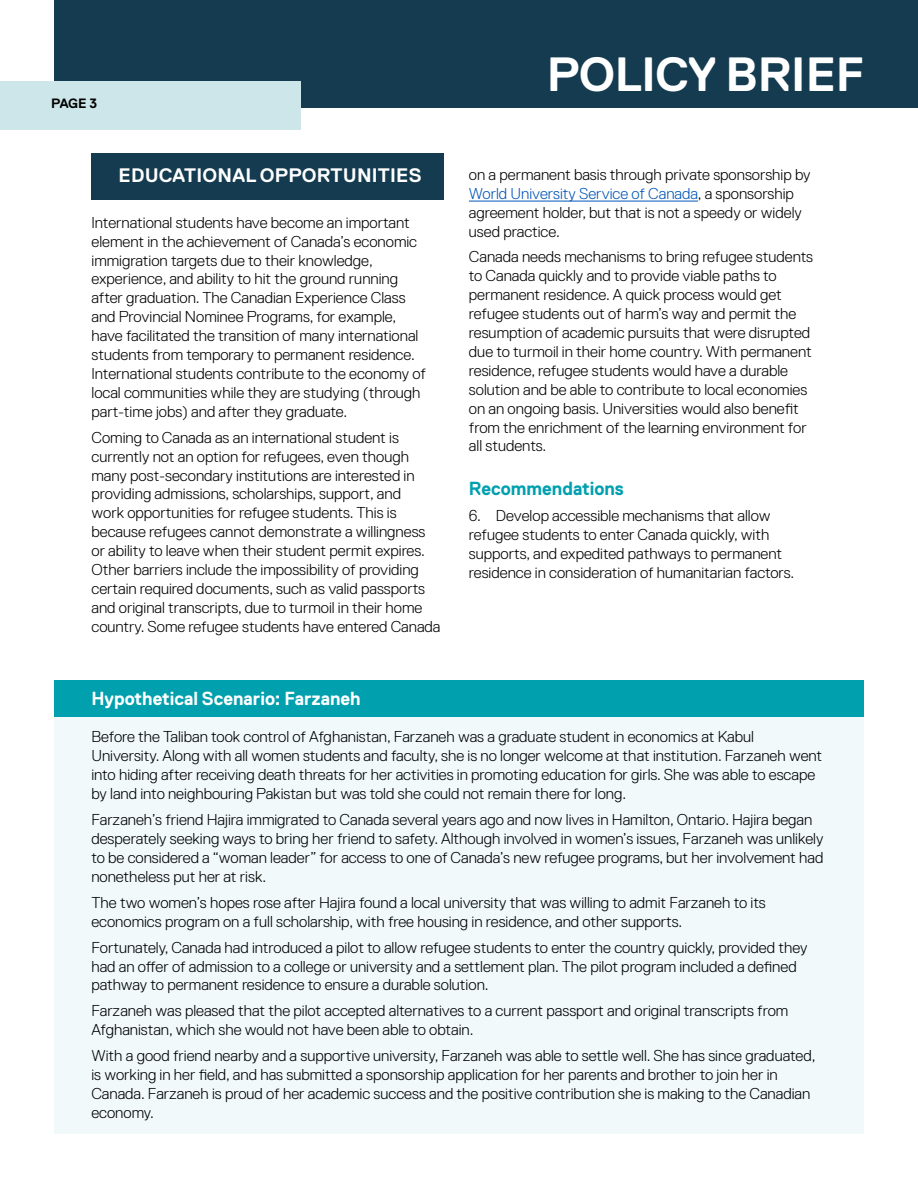
<style>
.page{position:relative;width:918px;height:1188px;background:#fff}
.page>*{position:absolute;margin:0;border:0;box-sizing:border-box;transform-origin:0 0}
.t1{font:700 48px "Replica Std";letter-spacing:-.01em;color:#fff}
.t2{font:700 19.5px "Replica Std";letter-spacing:.01em;color:#fff}
.t3{font:700 18.9px "Replica Std";color:#fff;scale:.95 1}
.t4{font:700 18.9px "Replica Std";color:#00a0af;scale:.95 1}
.t5{font:300 15.75px/18.9px "Replica Std";color:#000}
.t6{font:700 13.5px "Replica Std";color:#000}
.s1{color:#0055b8}
</style>
<div class="page">
<div style="left:54px;top:0;width:864px;height:108px;background:#143b50"></div>
<div style="left:0;top:81px;width:301px;height:49px;background:#cde6e9"></div>
<div style="left:54px;top:716px;width:810px;height:418px;background:#f1f9fa"></div>
<hr style="left:469px;top:201px;width:229px;height:1px;background:#0055b8">
<div style="left:92px;top:153px;width:352px;height:46px;background:#143b50"></div>
<div style="left:54px;top:680px;width:810px;height:37px;background:#00a0af"></div>
<p class="t6" style="left:51px;top:96px;width:48px">PAGE 3</p>
<p class="t2" style="left:119px;top:164px;width:304px">EDUCATIONAL OPPORTUNITIES</p>
<p class="t5" style="left:92px;top:213px;width:336px">International students have become an important element in the achievement of Canada’s economic immigration targets due to their knowledge, experience, and ability to hit the ground running after graduation. The Canadian Experience Class and Provincial Nominee Programs, for example, have facilitated the transition of many international students from temporary to permanent residence.<br>International students contribute to the economy of local communities while they are studying (through part-time jobs) and after they graduate.</p>
<p class="t5" style="left:92px;top:428px;width:350px">Coming to Canada as an international student is currently not an option for refugees, even though many post-secondary institutions are interested in providing admissions, scholarships, support, and<br>work opportunities for refugee students. This is because refugees cannot demonstrate a willingness or ability to leave when their student permit expires.<br>Other barriers include the impossibility of providing certain required documents, such as valid passports and original transcripts, due to turmoil in their home country. Some refugee students have entered Canada</p>
<p class="t3" style="left:91px;top:687px;width:285px">Hypothetical Scenario: Farzaneh</p>
<h1 class="t1" style="left:547px;top:48px;width:319px">POLICY BRIEF</h1>
<p class="t5" style="left:469px;top:165px;width:343px">on a permanent basis through private sponsorship by <span class="s1">World University Service of Canada</span>, a sponsorship agreement holder, but that is not a speedy or widely used practice.</p>
<p class="t5" style="left:469px;top:248px;width:346px">Canada needs mechanisms to bring refugee students to Canada quickly and to provide viable paths to permanent residence. A quick process would get refugee students out of harm’s way and permit the resumption of academic pursuits that were disrupted due to turmoil in their home country. With permanent residence, refugee students would have a durable solution and be able to contribute to local economies on an ongoing basis. Universities would also benefit from the enrichment of the learning environment for all students.</p>
<p class="t4" style="left:469px;top:478px;width:165px">Recommendations</p>
<p class="t5" style="left:469px;top:506px;width:327px">6. Develop accessible mechanisms that allow refugee students to enter Canada quickly, with supports, and expedited pathways to permanent residence in consideration of humanitarian factors.</p>
<p class="t5" style="left:91px;top:728px;width:732px">Before the Taliban took control of Afghanistan, Farzaneh was a graduate student in economics at Kabul University. Along with all women students and faculty, she is no longer welcome at that institution. Farzaneh went into hiding after receiving death threats for her activities in promoting education for girls. She was able to escape by land into neighbouring Pakistan but was told she could not remain there for long.</p>
<p class="t5" style="left:91px;top:810px;width:734px">Farzaneh’s friend Hajira immigrated to Canada several years ago and now lives in Hamilton, Ontario. Hajira began desperately seeking ways to bring her friend to safety. Although involved in women’s issues, Farzaneh was unlikely to be considered a “woman leader” for access to one of Canada’s new refugee programs, but her involvement had nonetheless put her at risk.</p>
<p class="t5" style="left:91px;top:893px;width:676px">The two women’s hopes rose after Hajira found a local university that was willing to admit Farzaneh to its economics program on a full scholarship, with free housing in residence, and other supports.</p>
<p class="t5" style="left:91px;top:938px;width:718px">Fortunately, Canada had introduced a pilot to allow refugee students to enter the country quickly, provided they had an offer of admission to a college or university and a settlement plan. The pilot program included a defined pathway to permanent residence to ensure a durable solution.</p>
<p class="t5" style="left:91px;top:1002px;width:698px">Farzaneh was pleased that the pilot accepted alternatives to a current passport and original transcripts from<br>Afghanistan, which she would not have been able to obtain.</p>
<p class="t5" style="left:91px;top:1047px;width:726px">With a good friend nearby and a supportive university, Farzaneh was able to settle well. She has since graduated, is working in her field, and has submitted a sponsorship application for her parents and brother to join her in Canada. Farzaneh is proud of her academic success and the positive contribution she is making to the Canadian economy.</p>
</div>
